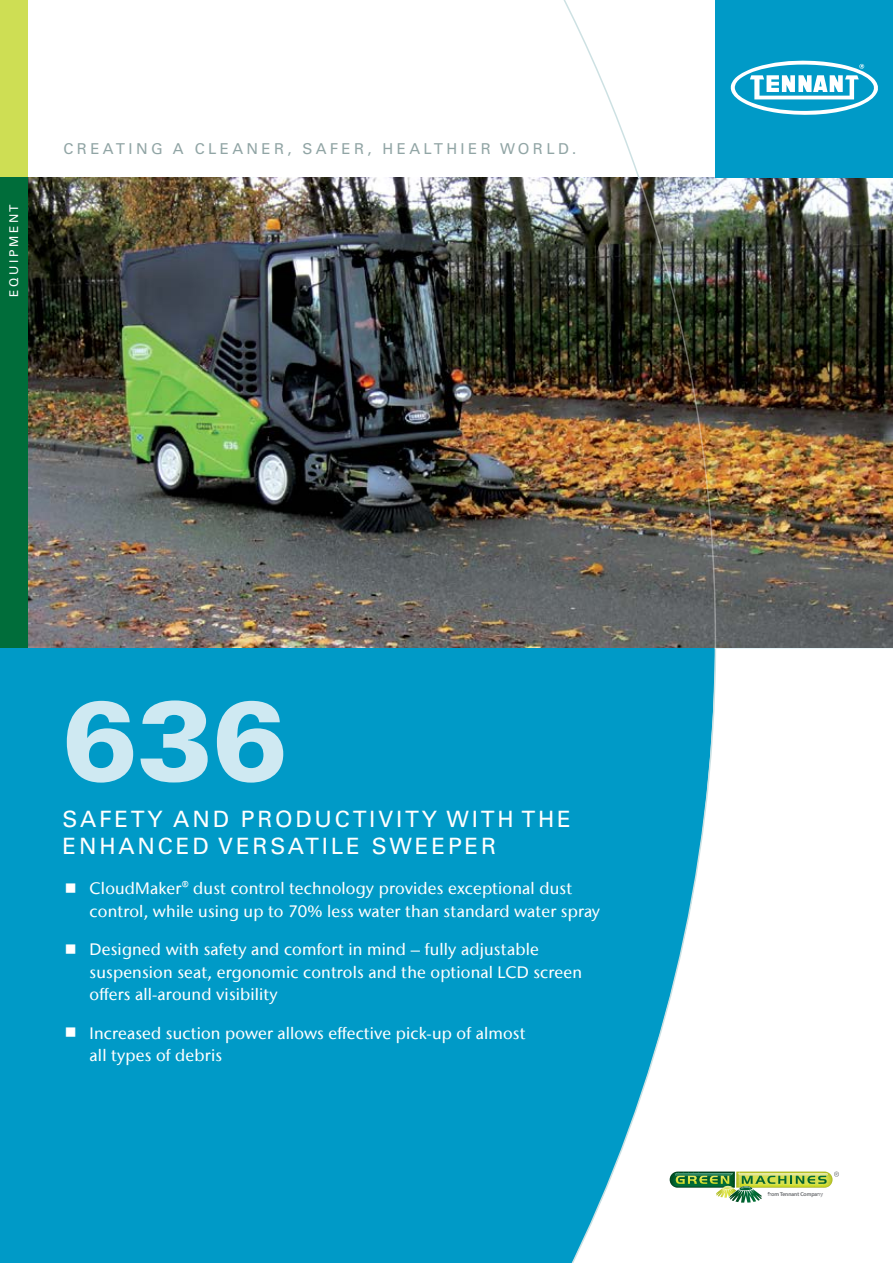
<style>
.page{position:relative;width:893px;height:1263px;background:#fff}
.page>*{position:absolute;margin:0;border:0;box-sizing:border-box;transform-origin:0 0}
.t1{font:900 112.5px "Univers";color:#cfe9f2}
.t2{font:22.5px/27px "Univers";letter-spacing:.125em;color:#fff}
.t3{font:500 16.5px/22.5px "Stone Sans IIITC Com";letter-spacing:.01em;color:#fff}
.t4{font:15px "Univers";letter-spacing:.225em;color:#91a5a5}
.t5{font:12px "Univers";letter-spacing:.225em;color:#fff}
.t6{font:5.7px "Myriad Pro";color:#808285}
</style>
<div class="page">
<img style="left:27px;top:177px;width:866px;height:471px">
<div style="left:0;top:648px;width:893px;height:615px;background:#009ac7"></div>
<div style="left:717px;top:648px;width:176px;height:615px;background:#fff"></div>
<svg style="left:571px;top:651px;width:146px;height:612px"></svg>
<svg style="left:670px;top:1171px;width:169px;height:32px"></svg>
<div style="left:716px;top:0;width:177px;height:177px;background:#009ac7"></div>
<svg style="left:730px;top:60px;width:148px;height:55px"></svg>
<img style="left:555px;top:0;width:162px;height:651px">
<div style="left:0;top:0;width:27px;height:177px;background:#cede54"></div>
<div style="left:0;top:177px;width:27px;height:471px;background:#006d3a"></div>
<p class="t5" style="left:7px;top:297px;width:95px;rotate:-90deg">EQUIPMENT</p>
<p class="t4" style="left:64px;top:139px;width:514px">CREATING A CLEANER, SAFER, HEALTHIER WORLD.</p>
<h1 class="t1" style="left:63px;top:670px;width:227px">636</h1>
<h2 class="t2" style="left:63px;top:805px;width:510px">SAFETY AND PRODUCTIVITY WITH THE<br>ENHANCED VERSATILE SWEEPER</h2>
<p class="t3" style="left:90px;top:877px;width:512px">CloudMaker® dust control technology provides exceptional dust control, while using up to 70% less water than standard water spray</p>
<p class="t3" style="left:90px;top:938px;width:494px">Designed with safety and comfort in mind – fully adjustable suspension seat, ergonomic controls and the optional LCD screen offers all-around visibility</p>
<p class="t3" style="left:90px;top:1022px;width:437px">Increased suction power allows effective pick-up of almost all types of debris</p>
<p class="t6" style="left:768px;top:1191px;width:57px">from Tennant Company</p>
</div>
